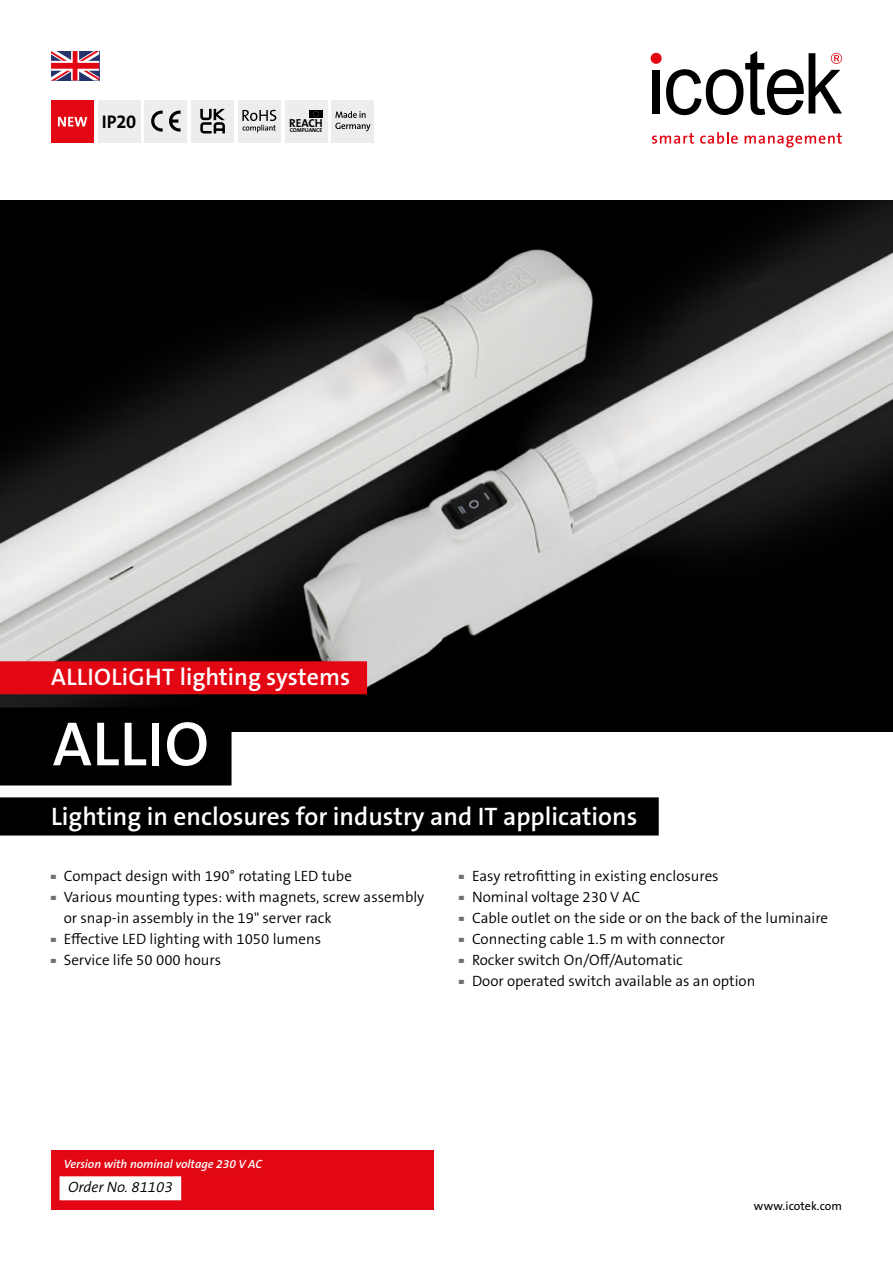
<style>
.page{position:relative;width:893px;height:1263px;background:#fff}
.page>*{position:absolute;margin:0;border:0;box-sizing:border-box;transform-origin:0 0}
.t1{font:600 63px "The Sans B W6";letter-spacing:.01em;color:#fff}
.t2{font:600 25.35px "The Sans B W6";color:#fff}
.t3{font:600 24px "The Sans B W6";color:#fff}
.t4{font:700 18.45px "The Sans B W7";color:#000}
.t5{font:300 15px/21px "The Sans B W4";color:#000}
.t6{font:italic 300 15px "The Sans B W4";color:#000}
.t7{font:italic 600 12px "The Sans B W6";color:#fff}
.t8{font:12px "The Sans B W5 Plain";letter-spacing:.005em;color:#000}
.t9{font:700 11.7px "The Sans Os F";letter-spacing:-.015em;color:#000}
.t10{font:300 6.75px "The Sans Os F";color:#706f6f}
.t11{font:700 5.7px "The Sans Os F";letter-spacing:-.01em;color:#000}
</style>
<div class="page">
<div style="left:651px;top:53px;width:11px;height:11px;background:#e30613;border-radius:50%"></div>
<svg style="left:666px;top:51px;width:176px;height:64px"></svg>
<div style="left:652px;top:70px;width:8px;height:44px;background:#000"></div>
<svg style="left:652px;top:133px;width:42px;height:11px"></svg>
<svg style="left:700px;top:132px;width:38px;height:12px"></svg>
<svg style="left:745px;top:133px;width:97px;height:15px"></svg>
<div style="left:238px;top:100px;width:43px;height:42px;background:#ededed"></div>
<svg style="left:242px;top:110px;width:34px;height:23px"></svg>
<div style="left:332px;top:100px;width:42px;height:42px;background:#ededed"></div>
<svg style="left:335px;top:111px;width:36px;height:20px"></svg>
<div style="left:285px;top:100px;width:42px;height:42px;background:#ededed"></div>
<div style="left:309px;top:110px;width:13px;height:8px;background:#000"></div>
<svg style="left:313px;top:111px;width:6px;height:6px"></svg>
<div style="left:98px;top:100px;width:42px;height:42px;background:#ededed"></div>
<div style="left:51px;top:100px;width:43px;height:42px;background:#e30613"></div>
<svg style="left:58px;top:117px;width:29px;height:9px"></svg>
<div style="left:145px;top:100px;width:42px;height:42px;background:#ededed"></div>
<svg style="left:151px;top:110px;width:30px;height:22px"></svg>
<div style="left:191px;top:100px;width:43px;height:42px;background:#ededed"></div>
<svg style="left:200px;top:109px;width:25px;height:24px"></svg>
<div style="left:51px;top:1150px;width:383px;height:60px;background:#e30613"></div>
<img style="left:0;top:200px;width:145px;height:507px">
<img style="left:145px;top:200px;width:748px;height:531px">
<svg style="left:51px;top:51px;width:48px;height:30px"></svg>
<div style="left:0;top:661px;width:367px;height:33px;background:#e30613"></div>
<div style="left:0;top:707px;width:232px;height:78px;background:#000"></div>
<div style="left:0;top:797px;width:659px;height:38px;background:#000"></div>
<div style="left:60px;top:1176px;width:121px;height:24px;background:#fff"></div>
<p class="t4" style="left:102px;top:110px;width:36px">IP20</p>
<p class="t9" style="left:289px;top:116px;width:35px">REACH</p>
<p class="t11" style="left:290px;top:127px;width:34px">COMPLIANCE</p>
<h3 class="t3" style="left:51px;top:662px;width:301px">ALLIOLiGHT lighting systems</h3>
<h1 class="t1" style="left:53px;top:703px;width:158px">ALLIO</h1>
<h2 class="t2" style="left:51px;top:800px;width:588px">Lighting in enclosures for industry and IT applications</h2>
<p class="t10" style="left:51px;top:874px;width:6px">▀</p>
<p class="t5" style="left:64px;top:865px;width:290px">Compact design with 190° rotating LED tube</p>
<p class="t10" style="left:51px;top:895px;width:6px">▀</p>
<p class="t5" style="left:64px;top:886px;width:362px">Various mounting types: with magnets, screw assembly or snap-in assembly in the 19" server rack</p>
<p class="t10" style="left:51px;top:937px;width:6px">▀</p>
<p class="t5" style="left:64px;top:928px;width:259px">Effective LED lighting with 1050 lumens</p>
<p class="t10" style="left:51px;top:958px;width:6px">▀</p>
<p class="t5" style="left:64px;top:949px;width:159px">Service life 50 000 hours</p>
<p class="t10" style="left:459px;top:874px;width:6px">▀</p>
<p class="t5" style="left:472px;top:865px;width:248px">Easy retrofitting in existing enclosures</p>
<p class="t10" style="left:459px;top:895px;width:6px">▀</p>
<p class="t5" style="left:472px;top:886px;width:170px">Nominal voltage 230 V AC</p>
<p class="t10" style="left:459px;top:916px;width:6px">▀</p>
<p class="t5" style="left:472px;top:907px;width:358px">Cable outlet on the side or on the back of the luminaire</p>
<p class="t10" style="left:459px;top:937px;width:6px">▀</p>
<p class="t5" style="left:472px;top:928px;width:255px">Connecting cable 1.5 m with connector</p>
<p class="t10" style="left:459px;top:958px;width:6px">▀</p>
<p class="t5" style="left:472px;top:949px;width:212px">Rocker switch On/Off/Automatic</p>
<p class="t10" style="left:459px;top:979px;width:6px">▀</p>
<p class="t5" style="left:472px;top:970px;width:285px">Door operated switch available as an option</p>
<p class="t7" style="left:64px;top:1156px;width:200px">Version with nominal voltage 230 V AC</p>
<p class="t6" style="left:68px;top:1178px;width:106px">Order No. 81103</p>
<p class="t8" style="left:754px;top:1198px;width:90px">www.icotek.com</p>
</div>
